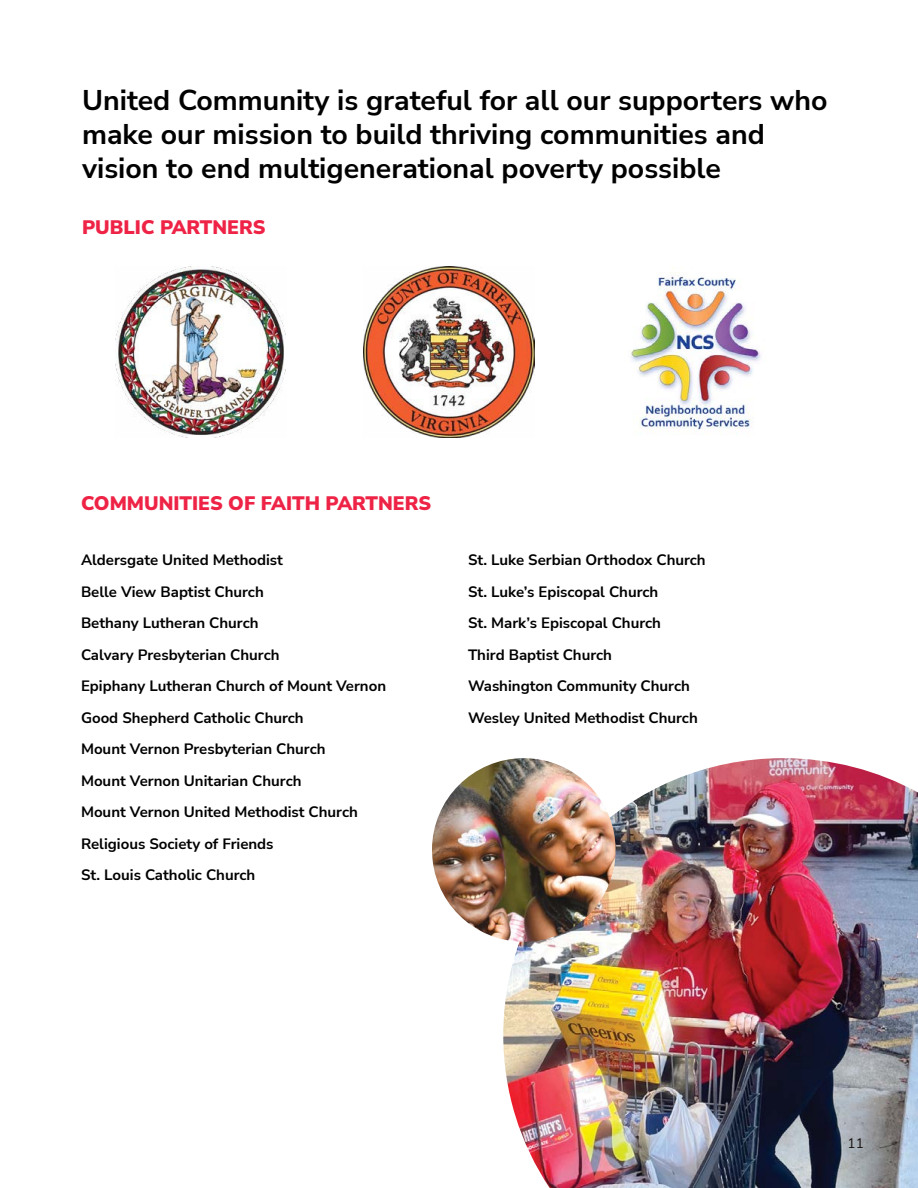
<style>
.page{position:relative;width:918px;height:1188px;background:#fff}
.page>*{position:absolute;margin:0;border:0;box-sizing:border-box;transform-origin:0 0}
.t1{font:700 28.5px/34.2px "Nunito Sans";color:#000}
.t2{font:900 19.5px "Nunito Sans";color:#ee2346}
.t3{font:700 15px/31.5px "Nunito Sans";color:#000}
.t4{font:13.5px "Nunito Sans";color:#170f0d}
</style>
<div class="page">
<img style="left:116px;top:267px;width:170px;height:171px">
<img style="left:363px;top:267px;width:171px;height:171px">
<img style="left:630px;top:276px;width:131px;height:159px">
<img style="left:503px;top:758px;width:415px;height:430px">
<img style="left:432px;top:758px;width:184px;height:184px;border-radius:92px">
<h1 class="t1" style="left:82px;top:84px;width:747px">United Community is grateful for all our supporters who make our mission to build thriving communities and vision to end multigenerational poverty possible</h1>
<h2 class="t2" style="left:82px;top:219px;width:185px">PUBLIC PARTNERS</h2>
<h2 class="t2" style="left:81px;top:495px;width:352px">COMMUNITIES OF FAITH PARTNERS</h2>
<p class="t3" style="left:81px;top:545px;width:307px">Aldersgate United Methodist<br>Belle View Baptist Church<br>Bethany Lutheran Church<br>Calvary Presbyterian Church<br>Epiphany Lutheran Church of Mount Vernon<br>Good Shepherd Catholic Church<br>Mount Vernon Presbyterian Church<br>Mount Vernon Unitarian Church<br>Mount Vernon United Methodist Church<br>Religious Society of Friends<br>St. Louis Catholic Church</p>
<p class="t3" style="left:468px;top:545px;width:239px">St. Luke Serbian Orthodox Church<br>St. Luke’s Episcopal Church<br>St. Mark’s Episcopal Church<br>Third Baptist Church<br>Washington Community Church<br>Wesley United Methodist Church</p>
<p class="t4" style="left:848px;top:1137px;width:18px">11</p>
</div>
